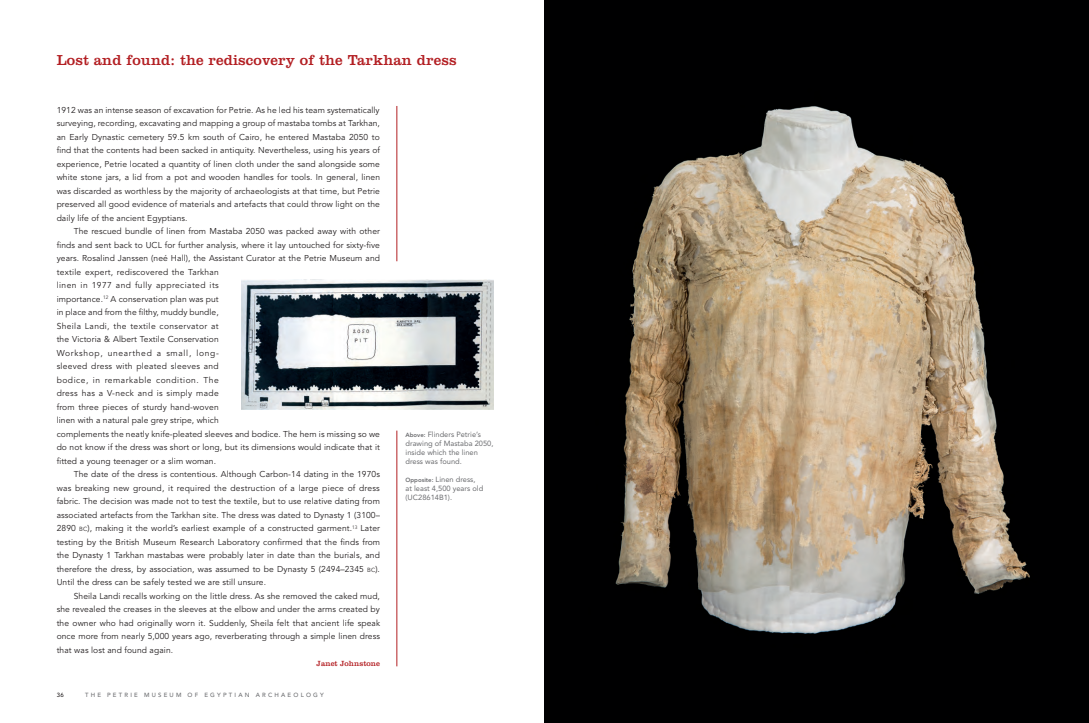
<style>
.page{position:relative;width:1089px;height:723px;background:#fff}
.page>*{position:absolute;margin:0;border:0;box-sizing:border-box;transform-origin:0 0}
.t1{font:15px "Clarendon LT Std";letter-spacing:.01em;color:#b31f23}
.t2{font:8.5px/13.5px "Avenir LT Std";letter-spacing:.01em;color:#231f20;text-align:justify}
.t3{font:7.8px "Clarendon LT Std";letter-spacing:.01em;color:#b31f23}
.t4{font:7.5px/9px "Avenir LT Std";color:#6c6d70}
.t5{font:500 6px "Avenir LT Std";letter-spacing:.37em;color:#6c6d70}
.t6{font:500 6px "Avenir LT Std";color:#231f20}
.s1{font-size:5.9px}
.s2{font-weight:800;font-size:6px}
</style>
<div class="page">
<img style="left:544px;top:0;width:544px;height:723px">
<img style="left:241px;top:280px;width:252px;height:130px">
<hr style="left:396px;top:106px;width:1px;height:155px;background:#b31f23">
<hr style="left:396px;top:431px;width:1px;height:235px;background:#b31f23">
<h1 class="t1" style="left:57px;top:51px;width:401px">Lost and found: the rediscovery of the Tarkhan dress</h1>
<p class="t2" style="left:57px;top:103px;width:325px">1912 was an intense season of excavation for Petrie. As he led his team systematically surveying, recording, excavating and mapping a group of mastaba tombs at Tarkhan, an Early Dynastic cemetery 59.5 km south of Cairo, he entered Mastaba 2050 to find that the contents had been sacked in antiquity. Nevertheless, using his years of experience, Petrie located a quantity of linen cloth under the sand alongside some white stone jars, a lid from a pot and wooden handles for tools. In general, linen was discarded as worthless by the majority of archaeologists at that time, but Petrie preserved all good evidence of materials and artefacts that could throw light on the daily life of the ancient Egyptians.</p>
<p class="t2" style="left:57px;top:225px;width:325px;text-align:left;text-indent:17px">The rescued bundle of linen from Mastaba 2050 was packed away with other finds and sent back to UCL for further analysis, where it lay untouched for sixty-five years. Rosalind Janssen (neé Hall), the Assistant Curator at the Petrie Museum and textile expert, rediscovered the Tarkhan<br>linen in 1977 and fully appreciated its<br>importance.<sup>12</sup> A conservation plan was put<br>in place and from the filthy, muddy bundle,<br>Sheila Landi, the textile conservator at<br>the Victoria &amp; Albert Textile Conservation<br>Workshop, unearthed a small, long-<br>sleeved dress with pleated sleeves and<br>bodice, in remarkable condition. The<br>dress has a V-neck and is simply made<br>from three pieces of sturdy hand-woven<br>linen with a natural pale grey stripe, which<br>complements the neatly knife-pleated sleeves and bodice. The hem is missing so we do not know if the dress was short or long, but its dimensions would indicate that it fitted a young teenager or a slim woman.</p>
<p class="t2" style="left:57px;top:468px;width:325px;text-indent:17px">The date of the dress is contentious. Although Carbon-14 dating in the 1970s was breaking new ground, it required the destruction of a large piece of dress fabric. The decision was made not to test the textile, but to use relative dating from associated artefacts from the Tarkhan site. The dress was dated to Dynasty 1 (3100– 2890 <span class="s1">bc</span>), making it the world’s earliest example of a constructed garment.<sup>13</sup> Later testing by the British Museum Research Laboratory confirmed that the finds from the Dynasty 1 Tarkhan mastabas were probably later in date than the burials, and therefore the dress, by association, was assumed to be Dynasty 5 (2494–2345 <span class="s1">bc</span>).<br>Until the dress can be safely tested we are still unsure.</p>
<p class="t2" style="left:57px;top:589px;width:325px;text-indent:17px">Sheila Landi recalls working on the little dress. As she removed the caked mud, she revealed the creases in the sleeves at the elbow and under the arms created by the owner who had originally worn it. Suddenly, Sheila felt that ancient life speak once more from nearly 5,000 years ago, reverberating through a simple linen dress that was lost and found again.</p>
<p class="t3" style="left:317px;top:659px;width:65px">Janet Johnstone</p>
<p class="t6" style="left:57px;top:691px;width:8px">36</p>
<p class="t5" style="left:85px;top:691px;width:240px">THE PETRIE MUSEUM OF EGYPTIAN ARCHAEOLOGY</p>
<p class="t4" style="left:405px;top:429px;width:89px"><span class="s2">Above:</span> Flinders Petrie’s drawing of Mastaba 2050, inside which the linen dress was found.</p>
<p class="t4" style="left:405px;top:474px;width:79px"><span class="s2">Opposite:</span> Linen dress, at least 4,500 years old (UC28614B1).</p>
</div>
